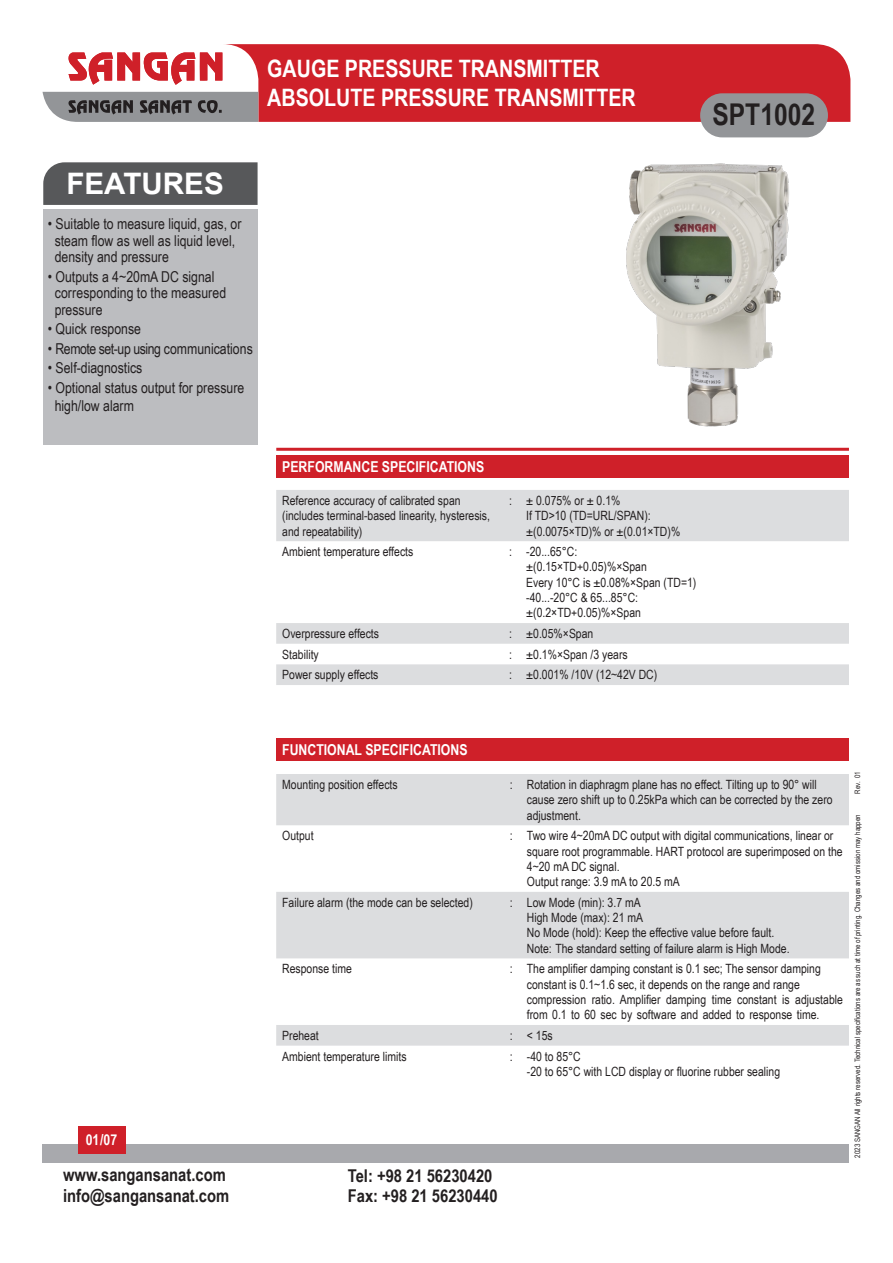
<style>
.page{position:relative;width:893px;height:1263px;background:#fff}
.page>*{position:absolute;margin:0;border:0;box-sizing:border-box;transform-origin:0 0}
.t1{font:700 30px "Arial Narrow";color:#231f20}
.t2{font:700 29.7px "Arial";color:#fff}
.t3{font:700 24px/28.8px "Arial Narrow";color:#fff}
.t4{font:700 18px/21px "Arial Narrow";color:#231f20}
.t5{font:700 17.7px/19.5px "Arial Narrow";color:#231f20}
.t6{font:15px/16.5px "Arial Narrow";color:#231f20}
.t7{font:700 15px "Arial Narrow";color:#fff}
.t8{font:12.75px/15.3px "Arial Narrow";color:#231f20}
.t9{font:7.5px "Arial Narrow";color:#231f20}
</style>
<div class="page">
<div style="left:222px;top:44px;width:628px;height:78px;background:#cf2029"></div>
<svg style="left:68px;top:52px;width:154px;height:33px"></svg>
<div style="left:700px;top:93px;width:128px;height:44px;background:#939598;border-radius:22px"></div>
<div style="left:43px;top:1144px;width:806px;height:18px;background:#a8a9ad"></div>
<svg style="left:43px;top:92px;width:215px;height:30px;background:#848587"></svg>
<div style="left:78px;top:1127px;width:48px;height:27px;background:#cf2029"></div>
<div style="left:43px;top:209px;width:215px;height:235px;background:#bcbdc0"></div>
<div style="left:43px;top:162px;width:215px;height:43px;background:#57585a"></div>
<hr style="left:276px;top:448px;width:573px;height:3px;background:#cf2029">
<div style="left:276px;top:455px;width:573px;height:22px;background:#cf2029"></div>
<svg style="left:276px;top:490px;width:573px;height:195px"></svg>
<div style="left:276px;top:738px;width:573px;height:23px;background:#cf2029"></div>
<svg style="left:276px;top:774px;width:573px;height:272px;fill:#dcdddf"></svg>
<img style="left:626px;top:163px;width:163px;height:264px">
<h3 class="t3" style="left:267px;top:53px;width:370px">GAUGE PRESSURE TRANSMITTER<br>ABSOLUTE PRESSURE TRANSMITTER</h3>
<h1 class="t1" style="left:712px;top:92px;width:104px">SPT1002</h1>
<h2 class="t2" style="left:66px;top:162px;width:159px">FEATURES</h2>
<p class="t6" style="left:48px;top:215px;width:195px">• Suitable to measure liquid, gas, or</p>
<p class="t6" style="left:55px;top:232px;width:182px">steam flow as well as liquid level,</p>
<p class="t6" style="left:55px;top:248px;width:116px">density and pressure</p>
<p class="t6" style="left:55px;top:268px;width:173px;text-indent:-7px">• Outputs a 4~20mA DC signal corresponding to the measured</p>
<p class="t6" style="left:55px;top:301px;width:49px">pressure</p>
<p class="t6" style="left:48px;top:320px;width:95px">• Quick response</p>
<p class="t6" style="left:48px;top:340px;width:206px">• Remote set-up using communications</p>
<p class="t6" style="left:48px;top:359px;width:96px">• Self-diagnostics</p>
<p class="t6" style="left:48px;top:379px;width:198px">• Optional status output for pressure</p>
<p class="t6" style="left:55px;top:396px;width:81px">high/low alarm</p>
<p class="t7" style="left:282px;top:455px;width:204px">PERFORMANCE SPECIFICATIONS</p>
<p class="t8" style="left:282px;top:492px;width:209px">Reference accuracy of calibrated span (includes terminal-based linearity, hysteresis, and repeatability)</p>
<p class="t8" style="left:509px;top:492px;width:4px">:</p>
<p class="t8" style="left:526px;top:492px;width:96px">± 0.075% or ± 0.1%</p>
<p class="t8" style="left:526px;top:508px;width:126px">If TD&gt;10 (TD=URL/SPAN):</p>
<p class="t8" style="left:526px;top:523px;width:156px">±(0.0075×TD)% or ±(0.01×TD)%</p>
<p class="t8" style="left:282px;top:543px;width:133px">Ambient temperature effects</p>
<p class="t8" style="left:509px;top:543px;width:4px">:</p>
<p class="t8" style="left:526px;top:543px;width:53px">-20...65°C:</p>
<p class="t8" style="left:526px;top:559px;width:122px">±(0.15×TD+0.05)%×Span</p>
<p class="t8" style="left:526px;top:574px;width:172px">Every 10°C is ±0.08%×Span (TD=1)</p>
<p class="t8" style="left:526px;top:589px;width:113px">-40...-20°C &amp; 65...85°C:</p>
<p class="t8" style="left:526px;top:605px;width:116px">±(0.2×TD+0.05)%×Span</p>
<p class="t8" style="left:282px;top:625px;width:98px">Overpressure effects</p>
<p class="t8" style="left:509px;top:625px;width:4px">:</p>
<p class="t8" style="left:526px;top:625px;width:69px">±0.05%×Span</p>
<p class="t8" style="left:282px;top:646px;width:38px">Stability</p>
<p class="t8" style="left:509px;top:646px;width:4px">:</p>
<p class="t8" style="left:526px;top:646px;width:103px">±0.1%×Span /3 years</p>
<p class="t8" style="left:282px;top:667px;width:98px">Power supply effects</p>
<p class="t8" style="left:509px;top:667px;width:4px">:</p>
<p class="t8" style="left:526px;top:667px;width:133px">±0.001% /10V (12~42V DC)</p>
<p class="t7" style="left:86px;top:1128px;width:33px">01/07</p>
<h3 class="t4" style="left:63px;top:1163px;width:168px">www.sangansanat.com info@sangansanat.com</h3>
<p class="t7" style="left:282px;top:738px;width:187px">FUNCTIONAL SPECIFICATIONS</p>
<p class="t8" style="left:282px;top:776px;width:117px">Mounting position effects</p>
<p class="t8" style="left:510px;top:776px;width:4px">:</p>
<p class="t8" style="left:527px;top:776px;width:307px">Rotation in diaphragm plane has no effect. Tilting up to 90° will cause zero shift up to 0.25kPa which can be corrected by the zero adjustment.</p>
<p class="t8" style="left:282px;top:828px;width:33px">Output</p>
<p class="t8" style="left:510px;top:828px;width:4px">:</p>
<p class="t8" style="left:527px;top:828px;width:317px">Two wire 4~20mA DC output with digital communications, linear or square root programmable. HART protocol are superimposed on the<br>4~20 mA DC signal.</p>
<p class="t8" style="left:527px;top:873px;width:154px">Output range: 3.9 mA to 20.5 mA</p>
<p class="t8" style="left:282px;top:894px;width:192px">Failure alarm (the mode can be selected)</p>
<p class="t8" style="left:510px;top:894px;width:4px">:</p>
<p class="t8" style="left:527px;top:894px;width:115px">Low Mode (min): 3.7 mA</p>
<p class="t8" style="left:527px;top:909px;width:118px">High Mode (max): 21 mA</p>
<p class="t8" style="left:527px;top:925px;width:249px">No Mode (hold): Keep the effective value before fault.</p>
<p class="t8" style="left:527px;top:940px;width:264px">Note: The standard setting of failure alarm is High Mode.</p>
<p class="t8" style="left:282px;top:961px;width:71px">Response time</p>
<p class="t8" style="left:510px;top:961px;width:4px">:</p>
<p class="t8" style="left:527px;top:961px;width:295px">The amplifier damping constant is 0.1 sec; The sensor damping</p>
<p class="t8" style="left:527px;top:976px;width:274px">constant is 0.1~1.6 sec, it depends on the range and range</p>
<p class="t8" style="left:527px;top:991px;width:318px">compression ratio. Amplifier damping time constant is adjustable from 0.1 to 60 sec by software and added to response time.</p>
<p class="t8" style="left:282px;top:1027px;width:38px">Preheat</p>
<p class="t8" style="left:510px;top:1027px;width:4px">:</p>
<p class="t8" style="left:527px;top:1027px;width:27px">&lt; 15s</p>
<p class="t8" style="left:282px;top:1048px;width:126px">Ambient temperature limits</p>
<p class="t8" style="left:510px;top:1048px;width:4px">:</p>
<p class="t8" style="left:527px;top:1048px;width:55px">-40 to 85°C</p>
<p class="t8" style="left:527px;top:1063px;width:255px">-20 to 65°C with LCD display or fluorine rubber sealing</p>
<h3 class="t5" style="left:348px;top:1165px;width:151px">Tel: +98 21 56230420<br>Fax: +98 21 56230440</h3>
<p class="t9" style="left:852px;top:794px;width:24px;rotate:-90deg">Rev. 01</p>
<p class="t9" style="left:852px;top:1158px;width:345px;rotate:-90deg">2023 SANGAN All rights reserved. Technical specifications are as such at time of printing. Changes and omission may happen</p>
</div>
